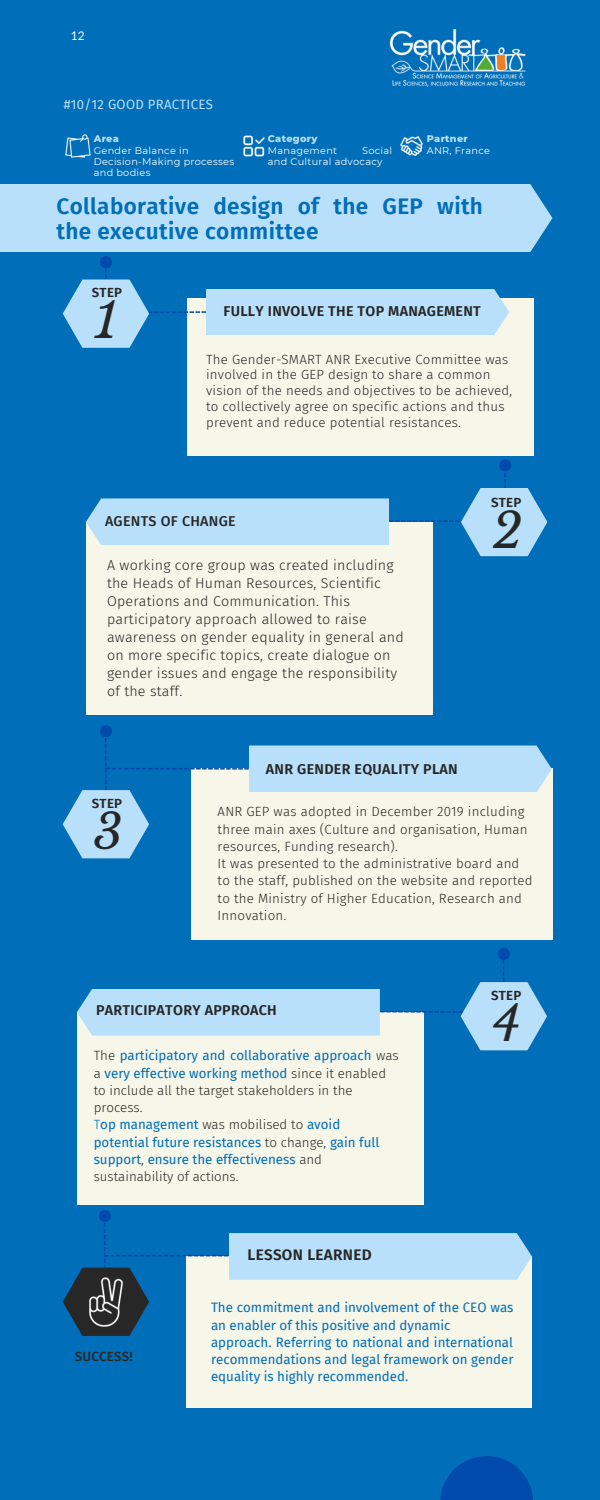
<style>
.page{position:relative;width:600px;height:1500px;background:#006eb8}
.page>*{position:absolute;margin:0;border:0;box-sizing:border-box;transform-origin:0 0}
.t1{font:italic 48px "Libre Baskerville";color:#272727}
.t2{font:600 22.6px/24.8px "Fira Sans";letter-spacing:.015em;color:#006eb8}
.t3{font:600 15.3px "Fira Sans";letter-spacing:.02em;color:#272727}
.t4{font:300 14.3px/18px "Fira Sans";letter-spacing:.015em;color:#272727}
.t5{font:600 14.3px "Fira Sans";letter-spacing:.02em;color:#272727}
.t6{font:500 14.3px "Fira Sans";letter-spacing:.02em;color:#272727}
.t7{font:13.3px/17.2px "Fira Sans";color:#006eb8}
.t8{font:300 13.3px/17.2px "Fira Sans";letter-spacing:.015em;color:#272727}
.t9{font:600 13.3px "Fira Sans";letter-spacing:.02em;color:#272727}
.t10{font:500 13.3px "Fira Sans";letter-spacing:.02em;color:#272727}
.t11{font:13.2px "Fira Sans";letter-spacing:.02em;color:#b9e0fa}
.t12{font:12px "Lato";color:#fefefe}
.t13{font:9.8px/11.2px "Montserrat";letter-spacing:.03em;color:#fefefe}
.t14{font:800 9.8px "Montserrat";letter-spacing:.03em;color:#b9e0fa}
.s1{font-weight:300;color:#272727}
.s2{font-weight:300}
</style>
<div class="page">
<svg style="left:440px;top:1456px;width:93px;height:44px;fill:#004aad"></svg>
<div style="left:191px;top:768px;width:362px;height:173px;background:#f6f6e9"></div>
<div style="left:186px;top:1256px;width:347px;height:152px;background:#f6f6e9"></div>
<div style="left:77px;top:1012px;width:348px;height:193px;background:#f6f6e9"></div>
<div style="left:249px;top:746px;width:303px;height:46px;background:#b9e0fa"></div>
<div style="left:229px;top:1233px;width:303px;height:47px;background:#b9e0fa"></div>
<div style="left:77px;top:989px;width:303px;height:47px;background:#b9e0fa"></div>
<svg style="left:380px;top:960px;width:125px;height:80px"></svg>
<svg style="left:461px;top:982px;width:86px;height:68px;fill:#b9e0fa"></svg>
<svg style="left:105px;top:738px;width:144px;height:52px"></svg>
<svg style="left:63px;top:790px;width:86px;height:68px;fill:#b9e0fa"></svg>
<svg style="left:104px;top:1223px;width:124px;height:45px"></svg>
<svg style="left:63px;top:1268px;width:86px;height:68px;fill:#272727"></svg>
<div style="left:498px;top:948px;width:12px;height:12px;background:#004aad"></div>
<div style="left:100px;top:725px;width:12px;height:12px;background:#004aad"></div>
<div style="left:99px;top:1210px;width:12px;height:12px;background:#004aad"></div>
<div style="left:187px;top:298px;width:348px;height:158px;background:#f6f6e9"></div>
<div style="left:86px;top:522px;width:348px;height:193px;background:#f6f6e9"></div>
<div style="left:206px;top:289px;width:303px;height:46px;background:#b9e0fa"></div>
<div style="left:86px;top:498px;width:303px;height:47px;background:#b9e0fa"></div>
<svg style="left:389px;top:471px;width:117px;height:84px"></svg>
<svg style="left:105px;top:268px;width:101px;height:45px"></svg>
<div style="left:499px;top:459px;width:12px;height:12px;background:#004aad"></div>
<div style="left:0;top:184px;width:553px;height:68px;background:#b9e0fa"></div>
<div style="left:100px;top:256px;width:12px;height:12px;background:#004aad"></div>
<svg style="left:63px;top:280px;width:86px;height:68px;fill:#b9e0fa"></svg>
<svg style="left:461px;top:488px;width:86px;height:68px;fill:#b9e0fa"></svg>
<img style="left:389px;top:29px;width:137px;height:58px">
<img style="left:66px;top:134px;width:24px;height:24px">
<img style="left:244px;top:136px;width:20px;height:20px">
<img style="left:400px;top:136px;width:23px;height:20px">
<img style="left:80px;top:1276px;width:52px;height:52px">
<p class="t12" style="left:71px;top:28px;width:15px">12</p>
<p class="t11" style="left:64px;top:96px;width:151px">#10/12 GOOD PRACTICES</p>
<p class="t14" style="left:94px;top:133px;width:27px">Area</p>
<p class="t13" style="left:94px;top:144px;width:142px">Gender Balance in<br>Decision-Making processes and bodies</p>
<p class="t14" style="left:268px;top:133px;width:51px">Category</p>
<p class="t13" style="left:268px;top:144px;width:71px">Management</p>
<p class="t13" style="left:268px;top:144px;width:126px;text-indent:94px">Social and Cultural advocacy</p>
<p class="t14" style="left:427px;top:133px;width:43px">Partner</p>
<p class="t13" style="left:427px;top:144px;width:65px">ANR, France</p>
<h2 class="t2" style="left:57px;top:194px;width:428px">Collaborative design of the GEP with the executive committee</h2>
<p class="t9" style="left:92px;top:285px;width:32px">STEP</p>
<h1 class="t1" style="left:95px;top:292px;width:24px">1</h1>
<p class="t5" style="left:224px;top:302px;width:259px">FULLY INVOLVE THE TOP MANAGEMENT</p>
<p class="t8" style="left:206px;top:351px;width:308px;line-height:15.8px">The Gender-SMART ANR Executive Committee was involved in the GEP design to share a common vision of the needs and objectives to be achieved, to collectively agree on specific actions and thus prevent and reduce potential resistances.</p>
<p class="t9" style="left:491px;top:494px;width:32px">STEP</p>
<p class="t6" style="left:105px;top:513px;width:132px">AGENTS OF CHANGE</p>
<p class="t4" style="left:107px;top:556px;width:298px">A working core group was created including the Heads of Human Resources, Scientific Operations and Communication. This participatory approach allowed to raise awareness on gender equality in general and on more specific topics, create dialogue on gender issues and engage the responsibility of the staff.</p>
<p class="t5" style="left:266px;top:761px;width:193px">ANR GENDER EQUALITY PLAN</p>
<h1 class="t1" style="left:493px;top:501px;width:31px">2</h1>
<p class="t9" style="left:92px;top:795px;width:32px">STEP</p>
<h1 class="t1" style="left:93px;top:802px;width:31px">3</h1>
<p class="t8" style="left:218px;top:803px;width:316px">ANR GEP was adopted in December 2019 including three main axes (Culture and organisation, Human resources, Funding research).<br>It was presented to the administrative board and to the staff, published on the website and reported to the Ministry of Higher Education, Research and Innovation.</p>
<p class="t9" style="left:491px;top:988px;width:32px">STEP</p>
<p class="t5" style="left:96px;top:1001px;width:182px">PARTICIPATORY APPROACH</p>
<p class="t7" style="left:94px;top:1047px;width:306px"><span class="s1">The</span> participatory and collaborative approach <span class="s1">was a</span> very effective working method <span class="s1">since it enabled to include all the target stakeholders in the process.<br></span><span class="s2">T</span>op management <span class="s1">was mobilised to</span> avoid potential future resistances <span class="s1">to change,</span> gain full support<span class="s1">,</span> ensure the effectiveness <span class="s1">and sustainability of actions.</span></p>
<p class="t3" style="left:248px;top:1246px;width:126px">LESSON LEARNED</p>
<h1 class="t1" style="left:493px;top:995px;width:29px">4</h1>
<p class="t10" style="left:75px;top:1348px;width:60px">SUCCESS!</p>
<p class="t7" style="left:211px;top:1299px;width:304px">The commitment and involvement of the CEO was an enabler of this positive and dynamic approach. Referring to national and international recommendations and legal framework on gender equality is highly recommended.</p>
</div>
